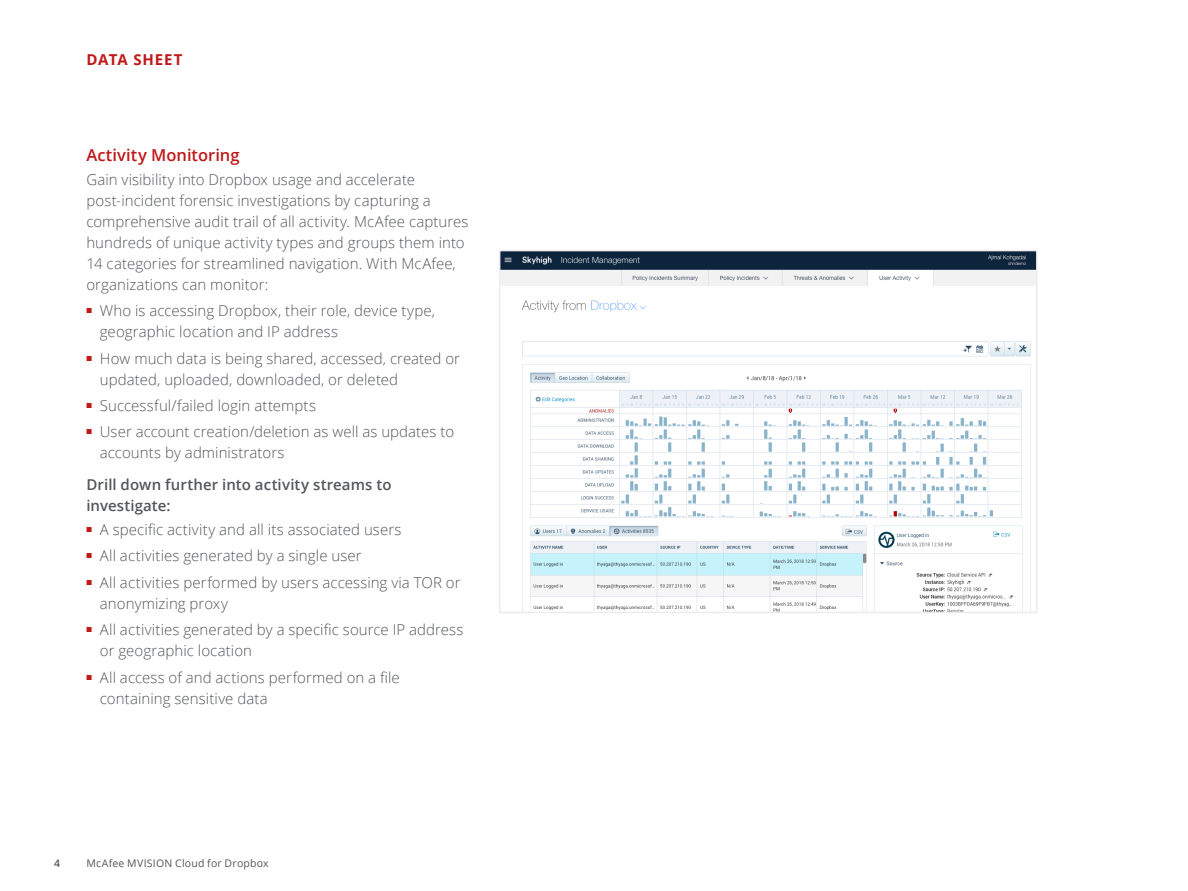
<style>
.page{position:relative;width:1188px;height:891px;background:#fff}
.page>*{position:absolute;margin:0;border:0;box-sizing:border-box;transform-origin:0 0}
.Subhead1{font:600 16.5px "Open Sans";color:#c01818}
.Body__Text{font:300 15px/21px "Open Sans";letter-spacing:.005em;color:#53565a}
.Subhead1-2{font:600 15px/21px "Open Sans";letter-spacing:.005em;color:#53565a}
.Type_of_Document{font:700 15px "Open Sans";letter-spacing:.055em;color:#c01818}
.Footer_-_Title{font:10.5px "Open Sans";letter-spacing:.02em;color:#53565a}
.Page_Number{font:600 10.5px "Open Sans";color:#53565a}
</style>
<div class="page">
<img style="left:502px;top:253px;width:533px;height:357px">
<div style="left:499px;top:250px;width:539px;height:363px;border:2px solid #ececee"></div>
<p class="Type_of_Document" style="left:86px;top:49px;width:98px">DATA SHEET</p>
<p class="Subhead1" style="left:86px;top:144px;width:155px">Activity Monitoring</p>
<p class="Body__Text" style="left:86px;top:168px;width:384px">Gain visibility into Dropbox usage and accelerate post-incident forensic investigations by capturing a comprehensive audit trail of all activity. McAfee captures hundreds of unique activity types and groups them into 14 categories for streamlined navigation. With McAfee, organizations can monitor:</p>
<p class="Body__Text" style="left:100px;top:300px;width:337px;text-indent:-14px"><sup>■</sup> Who is accessing Dropbox, their role, device type, geographic location and IP address</p>
<p class="Body__Text" style="left:100px;top:347px;width:362px;text-indent:-14px"><sup>■</sup> How much data is being shared, accessed, created or updated, uploaded, downloaded, or deleted</p>
<p class="Body__Text" style="left:86px;top:395px;width:231px"><sup>■</sup> Successful/failed login attempts</p>
<p class="Body__Text" style="left:100px;top:421px;width:356px;text-indent:-14px"><sup>■</sup> User account creation/deletion as well as updates to accounts by administrators</p>
<p class="Subhead1-2" style="left:86px;top:474px;width:307px">Drill down further into activity streams to investigate:</p>
<p class="Body__Text" style="left:86px;top:519px;width:317px"><sup>■</sup> A specific activity and all its associated users</p>
<p class="Body__Text" style="left:86px;top:545px;width:277px"><sup>■</sup> All activities generated by a single user</p>
<p class="Body__Text" style="left:100px;top:571px;width:362px;text-indent:-14px"><sup>■</sup> All activities performed by users accessing via TOR or anonymizing proxy</p>
<p class="Body__Text" style="left:100px;top:619px;width:365px;text-indent:-14px"><sup>■</sup> All activities generated by a specific source IP address or geographic location</p>
<p class="Body__Text" style="left:100px;top:666px;width:301px;text-indent:-14px"><sup>■</sup> All access of and actions performed on a file containing sensitive data</p>
<p class="Page_Number" style="left:54px;top:856px;width:7px">4</p>
<p class="Footer_-_Title" style="left:86px;top:856px;width:184px">McAfee MVISION Cloud for Dropbox</p>
</div>
